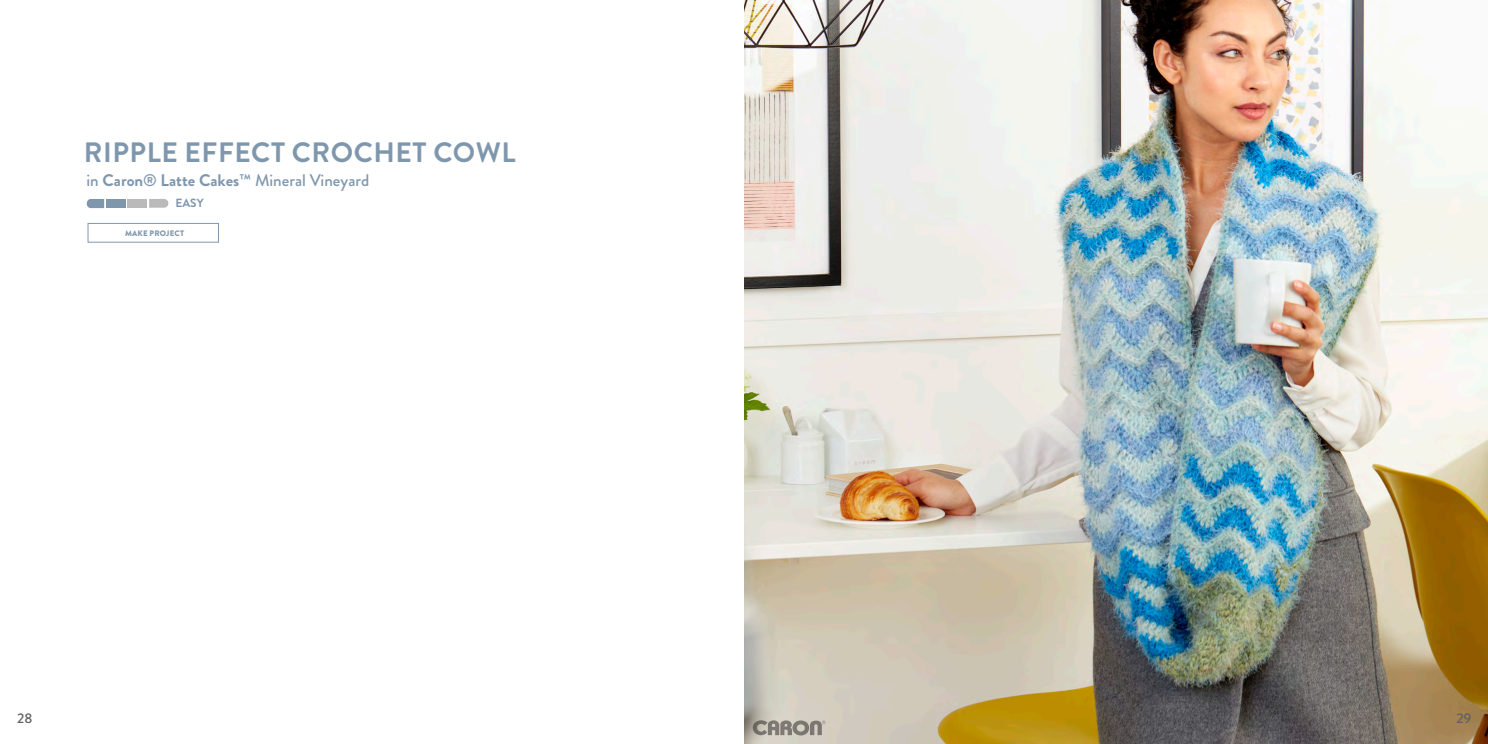
<style>
.page{position:relative;width:1488px;height:744px;background:#fff}
.page>*{position:absolute;margin:0;border:0;box-sizing:border-box;transform-origin:0 0}
.t1{font:700 28px "Brandon Grotesque";letter-spacing:.02em;color:#7f97ad}
.t2{font:500 16.8px "Brandon Grotesque";color:#7f97ad}
.t3{font:500 14px "Brandon Grotesque";color:#5f6060}
.t4{font:700 11.9px "Brandon Grotesque";color:#7f97ad}
.t5{font:900 7.96px "Brandon Grotesque";letter-spacing:.02em;color:#7f97ad}
.s1{font-weight:700}
</style>
<div class="page">
<img style="left:744px;top:0;width:744px;height:744px">
<svg style="left:87px;top:199px;width:17px;height:9px"></svg>
<div style="left:106px;top:199px;width:19px;height:9px;background:#7f97ad"></div>
<div style="left:128px;top:199px;width:19px;height:9px;background:#bababa"></div>
<svg style="left:149px;top:199px;width:19px;height:9px"></svg>
<div style="left:88px;top:223px;width:131px;height:20px;border:1px solid #7f97ad"></div>
<svg style="left:752px;top:720px;width:73px;height:15px"></svg>
<p class="t1" style="left:84px;top:133px;width:433px">RIPPLE EFFECT CROCHET COWL</p>
<p class="t4" style="left:175px;top:194px;width:30px">EASY</p>
<p class="t5" style="left:125px;top:227px;width:61px">MAKE PROJECT</p>
<p class="t2" style="left:86px;top:169px;width:284px">in <span class="s1">Caron</span>® <span class="s1">Latte Cakes</span>™ Mineral Vineyard</p>
<p class="t3" style="left:17px;top:708px;width:17px">28</p>
<p class="t3" style="left:1456px;top:708px;width:16px">29</p>
</div>
